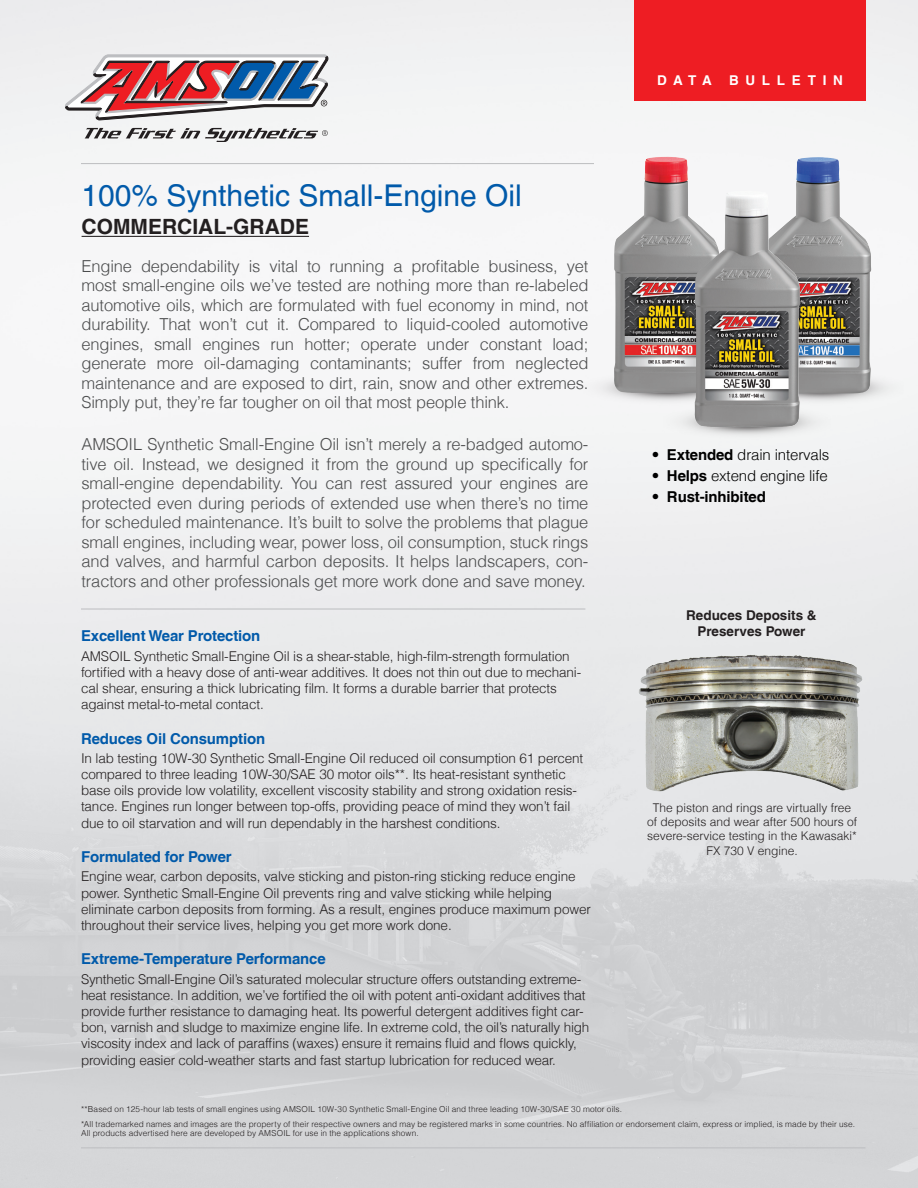
<style>
.page{position:relative;width:918px;height:1188px;background:#fff}
.page>*{position:absolute;margin:0;border:0;box-sizing:border-box;transform-origin:0 0}
.t1{font:30px "Helvetica LT";color:#015aaa}
.SubTitle{font:700 21px "Helvetica LT";color:#231f20}
.GrayLeadInCopy{font:300 16.5px/19.5px "Helvetica LT";letter-spacing:-.01em;color:#4b4c4d;text-align:justify}
.BlueSubhead{font:700 15px "Helvetica LT";letter-spacing:-.01em;color:#015aaa}
.BlueSubhead-2{font:300 15px "Helvetica LT";letter-spacing:-.01em;color:#000}
.BlueSubhead-3{font:700 15px "Helvetica LT";letter-spacing:-.01em;color:#000}
.BodyCopyNew{font:300 13.5px/16.2px "Helvetica LT";letter-spacing:-.01em;color:#231f20}
.t2{font:700 13.5px/16.2px "Helvetica LT";color:#231f20;text-align:center}
.BodyCopyNew-2{font:700 13.5px "Helvetica LT";letter-spacing:.5em;color:#fff}
.t3{font:300 12px/14.4px "Helvetica LT";color:#231f20;text-align:center}
.BodyCopyEnd{font:300 8.25px/9px "Helvetica LT";letter-spacing:.015em;color:#231f20}
.s1{font-weight:700}
.s2{font-weight:300}
</style>
<div class="page">
<img style="left:0;top:0;width:918px;height:1188px">
<hr style="left:81px;top:609px;width:504px;height:1px;background:#bcbdc0">
<hr style="left:81px;top:1148px;width:785px;height:1px;background:#bcbdc0">
<hr style="left:81px;top:163px;width:513px;height:1px;background:#bcbdc0">
<div style="left:634px;top:0;width:232px;height:100px;background:#ee1d23"></div>
<svg style="left:65px;top:55px;width:263px;height:87px"></svg>
<img style="left:601px;top:622px;width:299px;height:200px">
<hr style="left:82px;top:236px;width:227px;height:1px;background:#231f20">
<img style="left:583px;top:363px;width:112px;height:53px">
<img style="left:800px;top:363px;width:103px;height:53px">
<img style="left:614px;top:157px;width:106px;height:236px">
<img style="left:766px;top:157px;width:105px;height:237px">
<img style="left:664px;top:397px;width:167px;height:53px">
<img style="left:695px;top:191px;width:105px;height:236px">
<p class="BodyCopyNew-2" style="left:657px;top:72px;width:56px">DATA</p>
<p class="BodyCopyNew-2" style="left:729px;top:72px;width:115px">BULLETIN</p>
<p class="t1" style="left:82px;top:178px;width:442px">100% Synthetic Small-Engine Oil</p>
<p class="SubTitle" style="left:82px;top:214px;width:229px">COMMERCIAL-GRADE</p>
<p class="GrayLeadInCopy" style="left:82px;top:256px;width:508px">Engine dependability is vital to running a profitable business, yet most small-engine oils we’ve tested are nothing more than re-labeled automotive oils, which are formulated with fuel economy in mind, not durability. That won’t cut it. Compared to liquid-cooled automotive engines, small engines run hotter; operate under constant load; generate more oil-damaging contaminants; suffer from neglected maintenance and are exposed to dirt, rain, snow and other extremes.<br>Simply put, they’re far tougher on oil that most people think.</p>
<p class="GrayLeadInCopy" style="left:82px;top:435px;width:508px">AMSOIL Synthetic Small-Engine Oil isn’t merely a re-badged automo&shy;tive oil. Instead, we designed it from the ground up specifically for small-engine dependability. You can rest assured your engines are protected even during periods of extended use when there’s no time for scheduled maintenance. It’s built to solve the problems that plague small engines, including wear, power loss, oil consumption, stuck rings and valves, and harmful carbon deposits. It helps landscapers, con&shy;tractors and other professionals get more work done and save money.</p>
<p class="BlueSubhead" style="left:81px;top:627px;width:181px">Excellent Wear Protection</p>
<p class="BodyCopyNew" style="left:81px;top:647px;width:502px">AMSOIL Synthetic Small-Engine Oil is a shear-stable, high-film-strength formulation fortified with a heavy dose of anti-wear additives. It does not thin out due to mechani&shy;cal shear, ensuring a thick lubricating film. It forms a durable barrier that protects against metal-to-metal contact.</p>
<p class="BlueSubhead" style="left:81px;top:729px;width:186px">Reduces Oil Consumption</p>
<p class="BodyCopyNew" style="left:81px;top:750px;width:504px">In lab testing 10W-30 Synthetic Small-Engine Oil reduced oil consumption 61 percent compared to three leading 10W-30/SAE 30 motor oils**. Its heat-resistant synthetic base oils provide low volatility, excellent viscosity stability and strong oxidation resis&shy;tance. Engines run longer between top-offs, providing peace of mind they won’t fail due to oil starvation and will run dependably in the harshest conditions.</p>
<p class="BlueSubhead" style="left:81px;top:848px;width:152px">Formulated for Power</p>
<p class="BodyCopyNew" style="left:81px;top:868px;width:511px">Engine wear, carbon deposits, valve sticking and piston-ring sticking reduce engine power. Synthetic Small-Engine Oil prevents ring and valve sticking while helping eliminate carbon deposits from forming. As a result, engines produce maximum power throughout their service lives, helping you get more work done.</p>
<p class="BlueSubhead" style="left:81px;top:950px;width:246px">Extreme-Temperature Performance</p>
<p class="BodyCopyNew" style="left:81px;top:971px;width:510px">Synthetic Small-Engine Oil’s saturated molecular structure offers outstanding extreme&shy;heat resistance. In addition, we’ve fortified the oil with potent anti-oxidant additives that provide further resistance to damaging heat. Its powerful detergent additives fight car&shy;bon, varnish and sludge to maximize engine life. In extreme cold, the oil’s naturally high viscosity index and lack of paraffins (waxes) ensure it remains fluid and flows quickly, providing easier cold-weather starts and fast startup lubrication for reduced wear.</p>
<p class="BodyCopyEnd" style="left:81px;top:1104px;width:543px">**Based on 125-hour lab tests of small engines using AMSOIL 10W-30 Synthetic Small-Engine Oil and three leading 10W-30/SAE 30 motor oils.</p>
<p class="BlueSubhead-2" style="left:652px;top:445px;width:179px">• <span class="s1">Extended</span> drain intervals</p>
<p class="BlueSubhead-2" style="left:652px;top:466px;width:177px">• <span class="s1">Helps</span> extend engine life</p>
<p class="BlueSubhead-3" style="left:652px;top:487px;width:115px"><span class="s2">•</span> Rust-inhibited</p>
<p class="t2" style="left:686px;top:607px;width:132px">Reduces Deposits &amp;<br>Preserves Power</p>
<p class="t3" style="left:647px;top:800px;width:212px">The piston and rings are virtually free of deposits and wear after 500 hours of severe-service testing in the Kawasaki* FX 730 V engine.</p>
<p class="BodyCopyEnd" style="left:81px;top:1119px;width:776px">*All trademarked names and images are the property of their respective owners and may be registered marks in some countries. No affiliation or endorsement claim, express or implied, is made by their use.<br>All products advertised here are developed by AMSOIL for use in the applications shown.</p>
</div>
